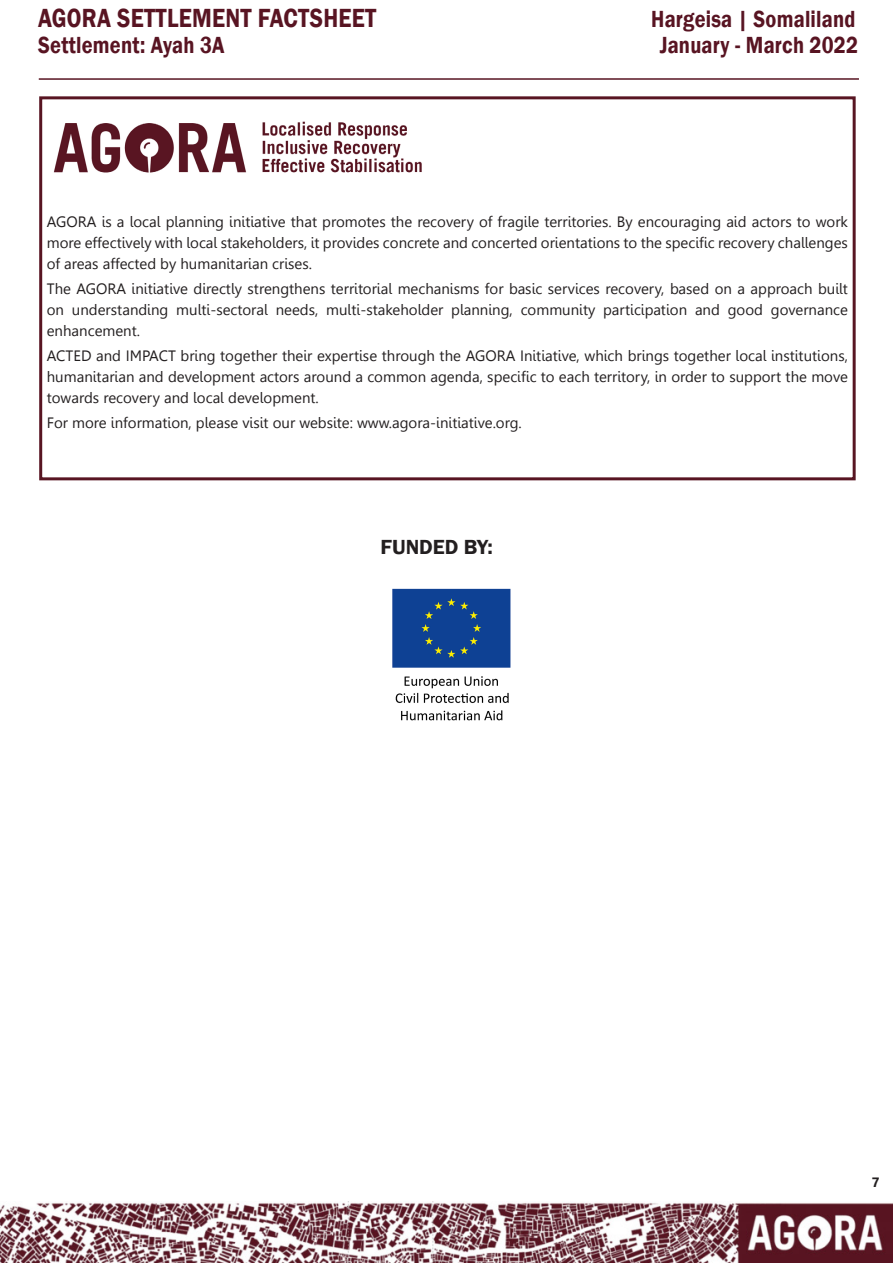
<style>
.page{position:relative;width:893px;height:1263px;background:#fff}
.page>*{position:absolute;margin:0;border:0;box-sizing:border-box;transform-origin:0 0}
.Main_title_-_A_Maste{font:600 27px "Franklin Gothic";letter-spacing:.01em;color:#581422;scale:.85 1}
.Main_title_-_A_Maste-2{font:600 24px "Franklin Gothic";letter-spacing:.01em;color:#581422;scale:.85 1}
.Title_1_-_grey{font:600 21px "Franklin Gothic";color:#231f20}
.Ej_default{font:15px/21px "Leelawadee";color:#231f20;text-align:justify}
.t1{font:700 13.5px "Leelawadee";color:#231f20}
</style>
<div class="page">
<hr style="left:39px;top:78px;width:820px;height:2px;background:#581522">
<img style="left:0;top:1201px;width:893px;height:61px">
<div style="left:39px;top:96px;width:817px;height:384px;border:3px solid #581522"></div>
<img style="left:53px;top:121px;width:369px;height:52px">
<img style="left:392px;top:588px;width:119px;height:133px">
<p class="Main_title_-_A_Maste" style="left:38px;top:2px;width:399px">AGORA SETTLEMENT FACTSHEET</p>
<p class="Main_title_-_A_Maste-2" style="left:651px;top:5px;width:242px">Hargeisa | Somaliland</p>
<p class="Main_title_-_A_Maste-2" style="left:38px;top:30px;width:221px">Settlement: Ayah 3A</p>
<p class="Main_title_-_A_Maste-2" style="left:660px;top:30px;width:235px">January - March 2022</p>
<p class="Ej_default" style="left:47px;top:211px;width:803px">AGORA is a local planning initiative that promotes the recovery of fragile territories. By encouraging aid actors to work more effectively with local stakeholders, it provides concrete and concerted orientations to the specific recovery challenges of areas affected by humanitarian crises.</p>
<p class="Ej_default" style="left:47px;top:278px;width:803px">The AGORA initiative directly strengthens territorial mechanisms for basic services recovery, based on a approach built on understanding multi-sectoral needs, multi-stakeholder planning, community participation and good governance enhancement.</p>
<p class="Ej_default" style="left:47px;top:345px;width:803px">ACTED and IMPACT bring together their expertise through the AGORA Initiative, which brings together local institutions, humanitarian and development actors around a common agenda, specific to each territory, in order to support the move towards recovery and local development.</p>
<p class="Ej_default" style="left:47px;top:413px;width:476px">For more information, please visit our website: www.agora-initiative.org.</p>
<p class="Title_1_-_grey" style="left:380px;top:534px;width:114px">FUNDED BY:</p>
<p class="t1" style="left:872px;top:1174px;width:9px">7</p>
</div>
